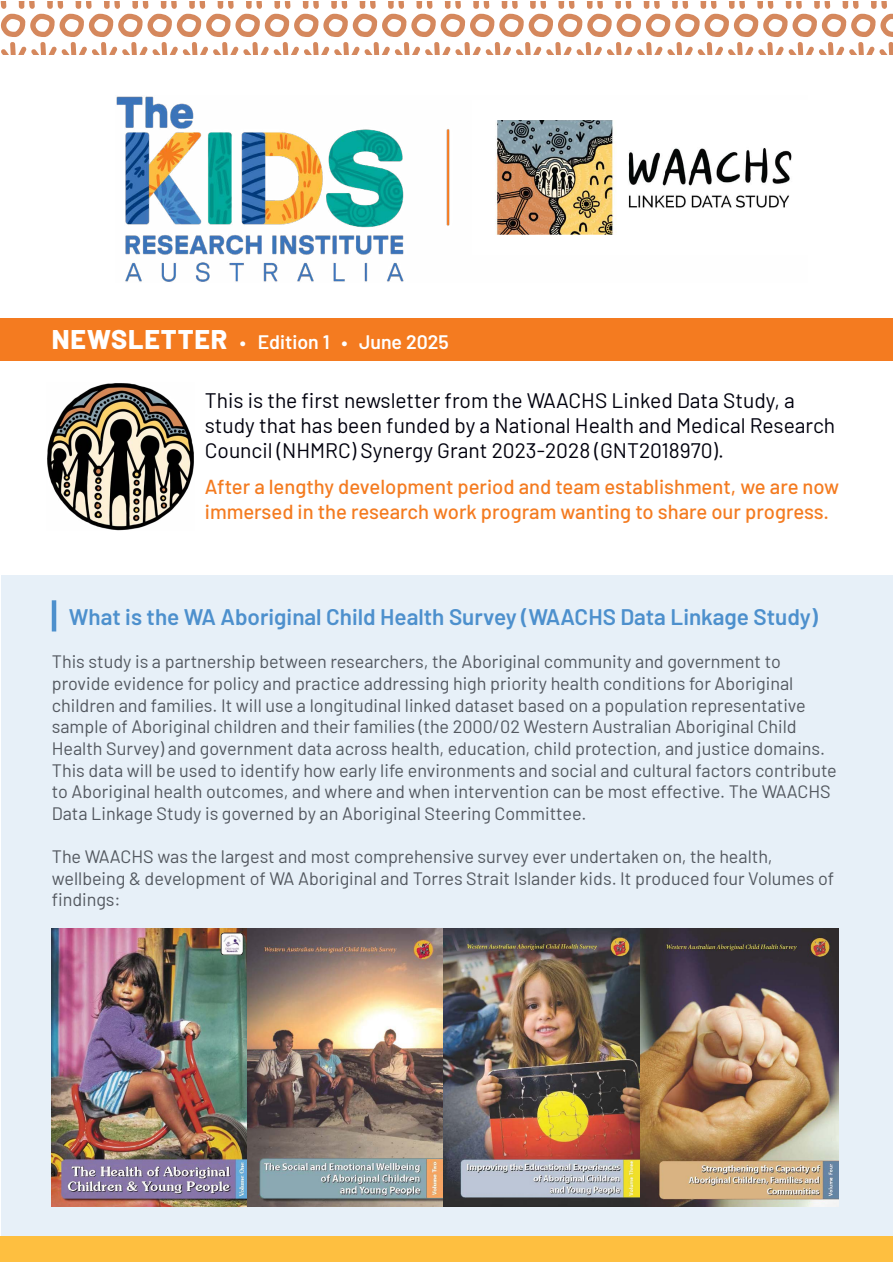
<style>
.page{position:relative;width:893px;height:1263px;background:#fff}
.page>*{position:absolute;margin:0;border:0;box-sizing:border-box;transform-origin:0 0}
.t1{font:600 22.5px "Barlow";color:#4d90cd}
.t2{font:21px/25.2px "Barlow";color:#00000d}
.t3{font:500 20.25px/24.3px "Barlow";color:#f47b20}
.t4{font:600 19.5px "Barlow";color:#fff}
.t5{font:18px/21.6px "Barlow";color:#53585f}
.s1{font-weight:800;font-size:27px}
</style>
<div class="page">
<div style="left:1px;top:575px;width:892px;height:687px;background:#e7f0f8"></div>
<img style="left:116px;top:96px;width:676px;height:186px">
<div style="left:0;top:1236px;width:893px;height:26px;background:#febf40"></div>
<div style="left:1px;top:318px;width:892px;height:42px;background:#f47b20"></div>
<svg style="left:1px;top:1px;width:892px;height:54px"></svg>
<img style="left:52px;top:928px;width:786px;height:278px">
<img style="left:47px;top:383px;width:147px;height:147px">
<hr style="left:52px;top:600px;width:4px;height:31px;background:#4d90cd">
<p class="t4" style="left:52px;top:328px;width:399px"><span class="s1">NEWSLETTER</span> • Edition 1 • June 2025</p>
<p class="t2" style="left:205px;top:386px;width:632px">This is the first newsletter from the WAACHS Linked Data Study, a study that has been funded by a National Health and Medical Research<br>Council (NHMRC) Synergy Grant 2023-2028 (GNT2018970).</p>
<p class="t3" style="left:205px;top:473px;width:636px">After a lengthy development period and team establishment, we are now immersed in the research work program wanting to share our progress.</p>
<p class="t1" style="left:69px;top:601px;width:751px">What is the WA Aboriginal Child Health Survey (WAACHS Data Linkage Study)</p>
<p class="t5" style="left:52px;top:650px;width:787px">This study is a partnership between researchers, the Aboriginal community and government to provide evidence for policy and practice addressing high priority health conditions for Aboriginal children and families. It will use a longitudinal linked dataset based on a population representative sample of Aboriginal children and their families (the 2000/02 Western Australian Aboriginal Child Health Survey) and government data across health, education, child protection, and justice domains.<br>This data will be used to identify how early life environments and social and cultural factors contribute to Aboriginal health outcomes, and where and when intervention can be most effective. The WAACHS Data Linkage Study is governed by an Aboriginal Steering Committee.</p>
<p class="t5" style="left:52px;top:844px;width:784px">The WAACHS was the largest and most comprehensive survey ever undertaken on, the health, wellbeing &amp; development of WA Aboriginal and Torres Strait Islander kids. It produced four Volumes of findings:</p>
</div>
